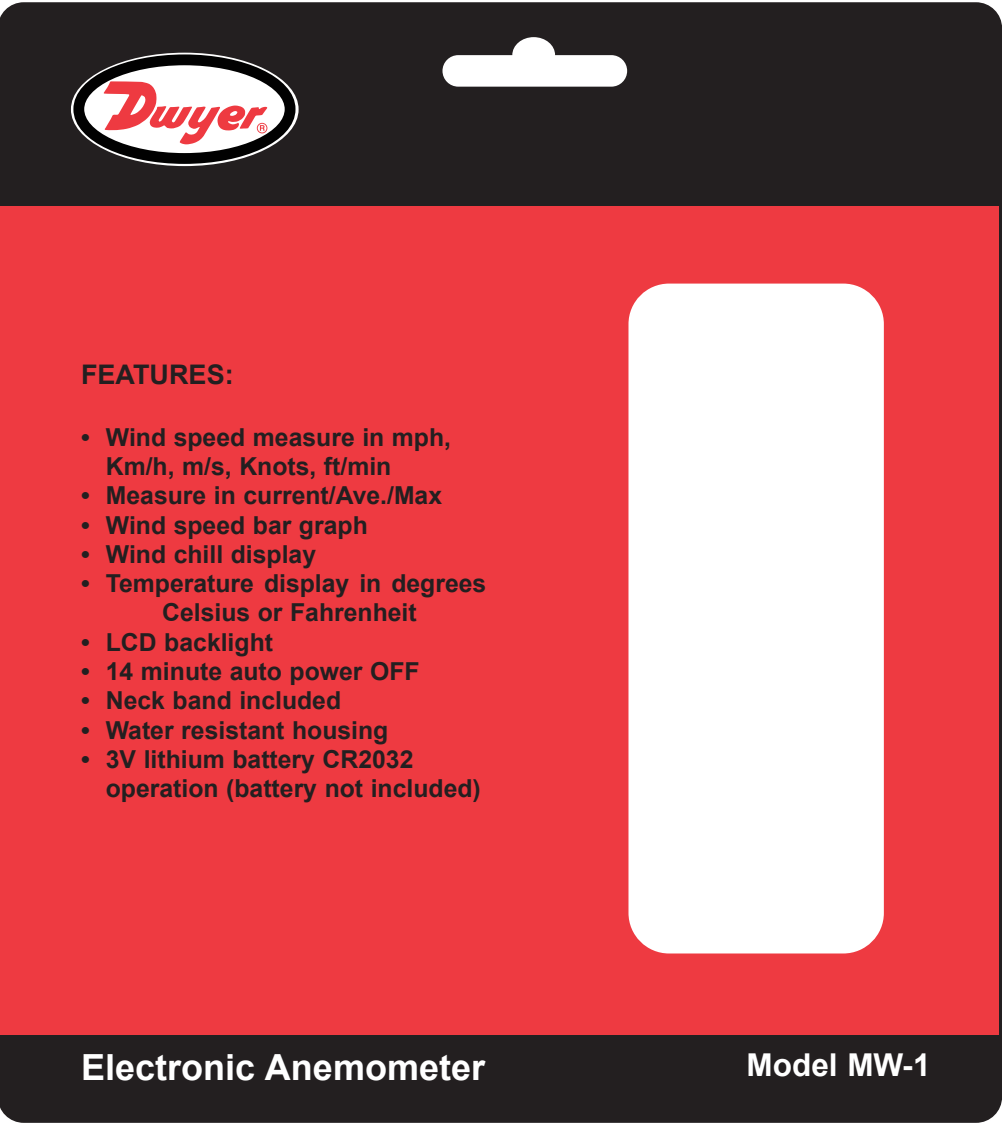
<style>
.page{position:relative;width:1002px;height:1123px;background:#fff}
.page>*{position:absolute;margin:0;border:0;box-sizing:border-box;transform-origin:0 0}
.t1{font:700 36px "Arial";color:#fff}
.t2{font:700 31.5px "Arial";color:#fff}
.t3{font:700 27px "Arial";color:#231f20}
.t4{font:700 24.75px/29.2px "Arial";color:#231f20}
</style>
<div class="page">
<div style="left:0;top:2px;width:1001px;height:1121px;background:#231f20"></div>
<div style="left:0;top:206px;width:998px;height:828px;background:#ee3a41"></div>
<div style="left:442px;top:55px;width:185px;height:32px;background:#fff;border-radius:16px"></div>
<div style="left:512px;top:37px;width:43px;height:36px;background:#fff;border-radius:50%"></div>
<svg style="left:71px;top:53px;width:227px;height:113px"></svg>
<svg style="left:79px;top:60px;width:211px;height:98px"></svg>
<div style="left:73px;top:54px;width:222px;height:110px;border:11px solid #010101;border-radius:50%"></div>
<svg style="left:104px;top:81px;width:163px;height:63px"></svg>
<div style="left:628px;top:284px;width:255px;height:669px;background:#fff;border-radius:40px"></div>
<p class="t3" style="left:81px;top:360px;width:154px">FEATURES:</p>
<p class="t4" style="left:106px;top:423px;width:346px;text-indent:-25px">• Wind speed measure in mph,<br>Km/h, m/s, Knots, ft/min</p>
<p class="t4" style="left:81px;top:481px;width:362px">• Measure in current/Ave./Max</p>
<p class="t4" style="left:81px;top:510px;width:288px">• Wind speed bar graph</p>
<p class="t4" style="left:81px;top:540px;width:236px">• Wind chill display</p>
<p class="t4" style="left:81px;top:569px;width:406px;text-align:center">• Temperature display in degrees<br>Celsius or Fahrenheit</p>
<p class="t4" style="left:81px;top:627px;width:193px">• LCD backlight</p>
<p class="t4" style="left:81px;top:657px;width:340px">• 14 minute auto power OFF</p>
<p class="t4" style="left:81px;top:686px;width:261px">• Neck band included</p>
<p class="t4" style="left:81px;top:715px;width:309px">• Water resistant housing</p>
<p class="t4" style="left:106px;top:744px;width:376px;text-indent:-25px">• 3V lithium battery CR2032 operation (battery not included)</p>
<h1 class="t1" style="left:81px;top:1047px;width:405px">Electronic Anemometer</h1>
<p class="t2" style="left:746px;top:1047px;width:185px">Model MW-1</p>
</div>
